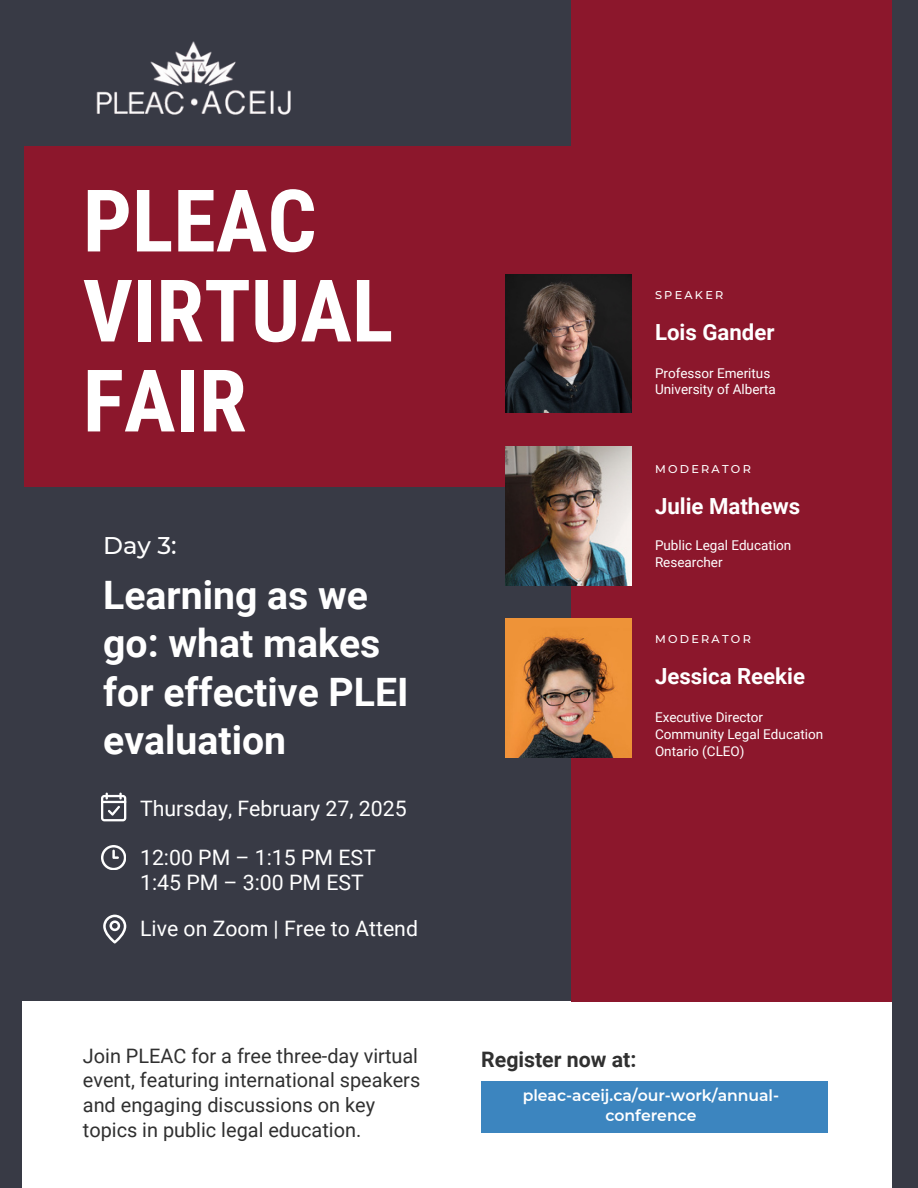
<style>
.page{position:relative;width:918px;height:1188px;background:#383a45}
.page>*{position:absolute;margin:0;border:0;box-sizing:border-box;transform-origin:0 0}
.t1{font:700 86.4px/90px "Roboto Condensed";color:#fff}
.t2{font:700 39.15px/48.3px "Roboto";color:#fff}
.t3{font:500 24.15px "Montserrat";color:#fff}
.t4{font:700 22.2px "Roboto";color:#fff}
.t5{font:21.3px/25.7px "Roboto";color:#fff}
.t6{font:700 21.3px "Roboto";color:#303030}
.t7{font:19.95px/24.8px "Roboto";color:#303030}
.t8{font:600 15.6px/19.2px "Montserrat";color:#fff;text-align:center}
.t9{font:13.5px/16.8px "Roboto";color:#fff}
.t10{font:500 11.25px "Montserrat";letter-spacing:.2em;color:#fff}
</style>
<div class="page">
<div style="left:22px;top:1002px;width:870px;height:186px;background:#fff"></div>
<div style="left:481px;top:1081px;width:346px;height:52px;background:#3c85bf"></div>
<svg style="left:101px;top:793px;width:25px;height:28px"></svg>
<svg style="left:103px;top:915px;width:23px;height:29px"></svg>
<svg style="left:101px;top:845px;width:25px;height:25px"></svg>
<div style="left:571px;top:0;width:321px;height:1002px;background:#8c172c"></div>
<div style="left:24px;top:146px;width:547px;height:341px;background:#8c172c"></div>
<img style="left:505px;top:275px;width:126px;height:138px">
<img style="left:505px;top:447px;width:126px;height:138px">
<img style="left:505px;top:619px;width:126px;height:138px">
<img style="left:96px;top:41px;width:195px;height:74px">
<p class="t1" style="left:83px;top:177px;width:312px">PLEAC<br>VIRTUAL<br>FAIR</p>
<p class="t3" style="left:103px;top:531px;width:75px">Day 3:</p>
<h3 class="t2" style="left:103px;top:571px;width:307px">Learning as we go: what makes for effective PLEI evaluation</h3>
<p class="t5" style="left:140px;top:796px;width:268px">Thursday, February 27, 2025</p>
<h6 class="t5" style="left:140px;top:845px;width:237px">12:00 PM – 1:15 PM EST<br>1:45 PM – 3:00 PM EST</h6>
<p class="t5" style="left:140px;top:916px;width:279px">Live on Zoom | Free to Attend</p>
<p class="t10" style="left:655px;top:288px;width:70px">SPEAKER</p>
<p class="t4" style="left:655px;top:319px;width:121px">Lois Gander</p>
<h3 class="t9" style="left:655px;top:365px;width:117px">Professor Emeritus</h3>
<h2 class="t9" style="left:655px;top:381px;width:122px">University of Alberta</h2>
<p class="t10" style="left:655px;top:462px;width:97px">MODERATOR</p>
<p class="t4" style="left:655px;top:493px;width:147px">Julie Mathews</p>
<h1 class="t9" style="left:655px;top:537px;width:138px">Public Legal Education<br>Researcher</h1>
<p class="t10" style="left:655px;top:632px;width:97px">MODERATOR</p>
<p class="t4" style="left:655px;top:663px;width:151px">Jessica Reekie</p>
<h3 class="t9" style="left:655px;top:709px;width:110px">Executive Director</h3>
<p class="t9" style="left:655px;top:726px;width:170px">Community Legal Education<br>Ontario (CLEO)</p>
<p class="t7" style="left:83px;top:1043px;width:339px">Join PLEAC for a free three-day virtual event, featuring international speakers and engaging discussions on key topics in public legal education.</p>
<h3 class="t6" style="left:481px;top:1047px;width:157px">Register now at:</h3>
<p class="t8" style="left:523px;top:1086px;width:258px">pleac-aceij.ca/our-work/annual&shy;conference</p>
</div>
